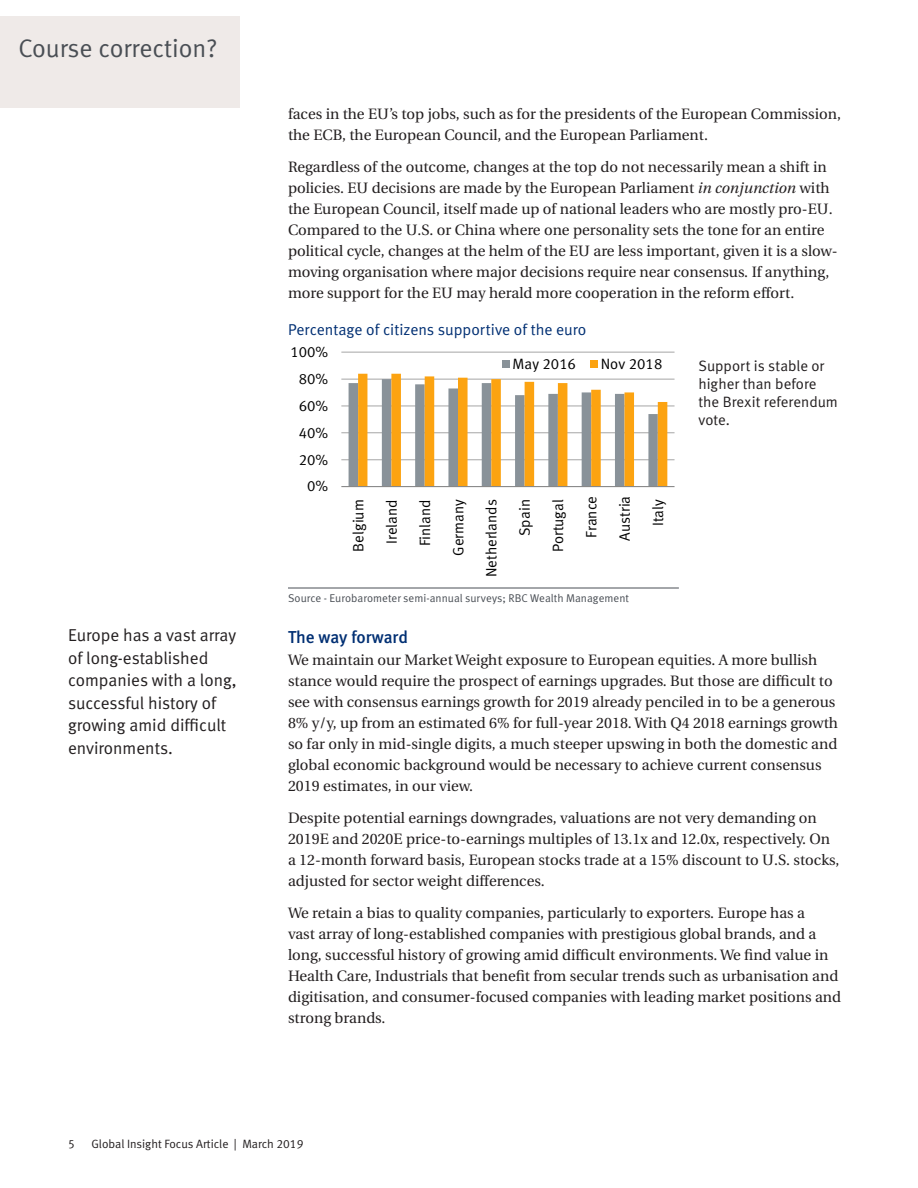
<style>
.page{position:relative;width:918px;height:1188px;background:#fff}
.page>*{position:absolute;margin:0;border:0;box-sizing:border-box;transform-origin:0 0}
.t1{font:25.5px "Meta Normal LF";color:#4a4f55}
.t2{font:17.25px/22.5px "Meta Normal LF";color:#231f20}
.t3{font:17.25px "Meta Medium LF";letter-spacing:-.005em;color:#002f73}
.t4{font:15.75px "Meta Normal LF";color:#002f73}
.t5{font:15px/21px "Utopia";color:#231f20}
.t6{font:15px "Meta Normal LF";letter-spacing:.005em;color:#000}
.t7{font:15px/18px "Meta Normal LF";color:#231f20}
.t8{font:12px "Meta Normal LF";color:#231f20}
.t9{font:11.25px "Meta Normal LF";letter-spacing:.005em;color:#4a4f55}
.s1{font-style:italic}
</style>
<div class="page">
<div style="left:0;top:16px;width:239px;height:92px;background:#efeae8"></div>
<hr style="left:341px;top:459px;width:334px;height:1px;background:#a6a6a6">
<hr style="left:341px;top:432px;width:334px;height:1px;background:#a6a6a6">
<hr style="left:341px;top:406px;width:334px;height:1px;background:#a6a6a6">
<hr style="left:341px;top:379px;width:334px;height:1px;background:#a6a6a6">
<hr style="left:341px;top:352px;width:334px;height:1px;background:#a6a6a6">
<svg style="left:349px;top:374px;width:318px;height:112px"></svg>
<hr style="left:341px;top:486px;width:334px;height:1px;background:#868686">
<div style="left:502px;top:360px;width:7px;height:8px;background:#899299"></div>
<div style="left:590px;top:360px;width:8px;height:8px;background:#fca311"></div>
<hr style="left:288px;top:588px;width:391px;height:1px;background:#4a4f55">
<h1 class="t1" style="left:18px;top:33px;width:200px">Course correction?</h1>
<p class="t2" style="left:68px;top:624px;width:170px">Europe has a vast array of long-established companies with a long, successful history of growing amid difficult environments.</p>
<p class="t5" style="left:288px;top:104px;width:554px">faces in the EU’s top jobs, such as for the presidents of the European Commission, the ECB, the European Council, and the European Parliament.</p>
<p class="t5" style="left:288px;top:157px;width:551px">Regardless of the outcome, changes at the top do not necessarily mean a shift in policies. EU decisions are made by the European Parliament <span class="s1">in conjunction</span> with the European Council, itself made up of national leaders who are mostly pro-EU.<br>Compared to the U.S. or China where one personality sets the tone for an entire political cycle, changes at the helm of the EU are less important, given it is a slow&shy;moving organisation where major decisions require near consensus. If anything, more support for the EU may herald more cooperation in the reform effort.</p>
<p class="t4" style="left:288px;top:320px;width:300px">Percentage of citizens supportive of the euro</p>
<p class="t6" style="left:290px;top:343px;width:39px">100%</p>
<p class="t6" style="left:299px;top:370px;width:31px">80%</p>
<p class="t6" style="left:299px;top:397px;width:31px">60%</p>
<p class="t6" style="left:299px;top:424px;width:31px">40%</p>
<p class="t6" style="left:299px;top:451px;width:31px">20%</p>
<p class="t6" style="left:307px;top:478px;width:23px">0%</p>
<p class="t6" style="left:513px;top:355px;width:65px">May 2016</p>
<p class="t6" style="left:601px;top:355px;width:63px">Nov 2018</p>
<p class="t6" style="left:350px;top:552px;width:54px;rotate:-90deg">Belgium</p>
<p class="t6" style="left:383px;top:544px;width:46px;rotate:-90deg">Ireland</p>
<p class="t6" style="left:416px;top:546px;width:48px;rotate:-90deg">Finland</p>
<p class="t6" style="left:449px;top:556px;width:58px;rotate:-90deg">Germany</p>
<p class="t6" style="left:483px;top:577px;width:79px;rotate:-90deg">Netherlands</p>
<p class="t6" style="left:516px;top:536px;width:38px;rotate:-90deg">Spain</p>
<p class="t6" style="left:549px;top:552px;width:55px;rotate:-90deg">Portugal</p>
<p class="t6" style="left:583px;top:538px;width:43px;rotate:-90deg">France</p>
<p class="t6" style="left:616px;top:541px;width:46px;rotate:-90deg">Austria</p>
<p class="t6" style="left:649px;top:526px;width:28px;rotate:-90deg">Italy</p>
<p class="t9" style="left:288px;top:591px;width:343px">Source - Eurobarometer semi-annual surveys; RBC Wealth Management</p>
<p class="t7" style="left:698px;top:356px;width:141px">Support is stable or higher than before the Brexit referendum vote.</p>
<p class="t3" style="left:288px;top:627px;width:121px">The way forward</p>
<p class="t5" style="left:288px;top:650px;width:551px">We maintain our Market Weight exposure to European equities. A more bullish stance would require the prospect of earnings upgrades. But those are difficult to see with consensus earnings growth for 2019 already penciled in to be a generous 8% y/y, up from an estimated 6% for full-year 2018. With Q4 2018 earnings growth so far only in mid-single digits, a much steeper upswing in both the domestic and global economic background would be necessary to achieve current consensus 2019 estimates, in our view.</p>
<p class="t5" style="left:288px;top:808px;width:553px">Despite potential earnings downgrades, valuations are not very demanding on 2019E and 2020E price-to-earnings multiples of 13.1x and 12.0x, respectively. On a 12-month forward basis, European stocks trade at a 15% discount to U.S. stocks, adjusted for sector weight differences.</p>
<p class="t5" style="left:288px;top:903px;width:555px">We retain a bias to quality companies, particularly to exporters. Europe has a<br>vast array of long-established companies with prestigious global brands, and a long, successful history of growing amid difficult environments. We find value in Health Care, Industrials that benefit from secular trends such as urbanisation and digitisation, and consumer-focused companies with leading market positions and strong brands.</p>
<p class="t8" style="left:68px;top:1136px;width:8px">5</p>
<p class="t8" style="left:91px;top:1136px;width:214px">Global Insight Focus Article | March 2019</p>
</div>
